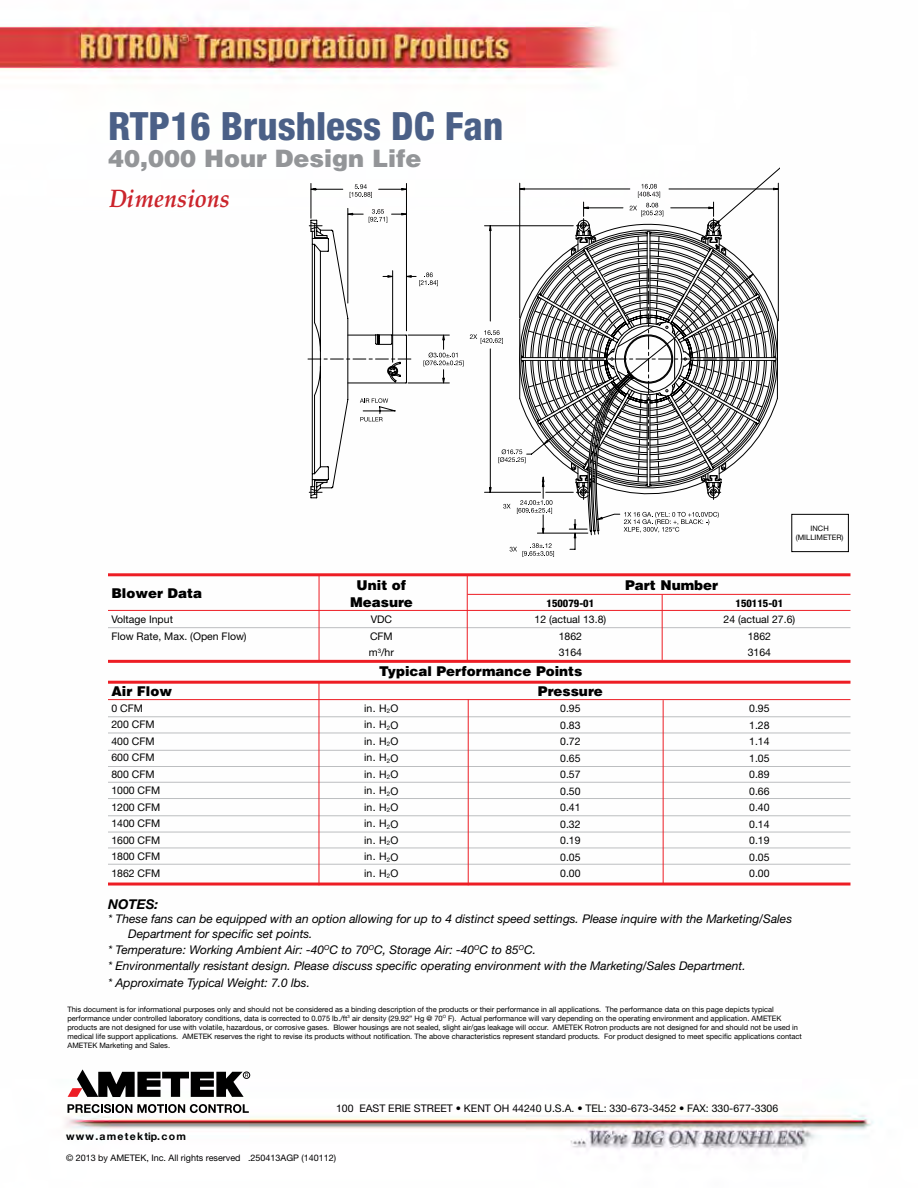
<style>
.page{position:relative;width:918px;height:1188px;background:#fff}
.page>*{position:absolute;margin:0;border:0;box-sizing:border-box;transform-origin:0 0}
.t1{font:800 condensed 39px "Helvetica Neue";color:#4b6087}
.t2{font:900 24px "Helvetica";color:#939598}
.t3{font:italic 700 24px "Palladia";color:#cb242b;scale:.9 1}
.t4{font:900 13.5px "Helvetica";color:#000}
.t5{font:italic 700 13.5px "Helvetica Neue";color:#000}
.t6{font:italic 12px/16.5px "Helvetica Neue";color:#000}
.t7{font:10.5px "Helvetica Neue";color:#000}
.t8{font:800 condensed 10.5px "Helvetica Neue";color:#000}
.t9{font:700 10.5px "Helvetica Neue";letter-spacing:.12em;color:#000}
.t10{font:9px "Helvetica Neue";color:#000}
.t11{font:7.5px/9px "Helvetica Neue";color:#000}
</style>
<div class="page">
<img style="left:0;top:23px;width:874px;height:1127px">
<svg style="left:68px;top:1104px;width:181px;height:9px"></svg>
<div style="left:243px;top:1072px;width:7px;height:7px;border:1px solid #000;border-radius:50%"></div>
<svg style="left:68px;top:1069px;width:180px;height:28px"></svg>
<hr style="left:108px;top:832px;width:742px;height:1px;background:#bcbec0">
<hr style="left:108px;top:848px;width:742px;height:1px;background:#bcbec0">
<hr style="left:108px;top:864px;width:742px;height:1px;background:#bcbec0">
<hr style="left:108px;top:627px;width:742px;height:1px;background:#bcbec0">
<hr style="left:108px;top:573px;width:742px;height:3px;background:#ed1d24">
<hr style="left:108px;top:610px;width:742px;height:1px;background:#ed1d24">
<hr style="left:467px;top:594px;width:383px;height:1px;background:#ed1d24">
<hr style="left:319px;top:575px;width:1px;height:87px;background:#ed1d24">
<hr style="left:467px;top:574px;width:1px;height:86px;background:#ed1d24">
<hr style="left:108px;top:660px;width:742px;height:3px;background:#ed1d24">
<hr style="left:108px;top:716px;width:742px;height:1px;background:#bcbec0">
<hr style="left:108px;top:733px;width:742px;height:1px;background:#bcbec0">
<hr style="left:108px;top:750px;width:742px;height:1px;background:#bcbec0">
<hr style="left:108px;top:766px;width:742px;height:1px;background:#bcbec0">
<hr style="left:108px;top:782px;width:742px;height:1px;background:#bcbec0">
<hr style="left:108px;top:798px;width:742px;height:1px;background:#bcbec0">
<hr style="left:108px;top:815px;width:742px;height:1px;background:#bcbec0">
<hr style="left:108px;top:699px;width:742px;height:1px;background:#ed1d24">
<hr style="left:319px;top:681px;width:1px;height:204px;background:#ed1d24">
<hr style="left:468px;top:699px;width:1px;height:186px;background:#ed1d24">
<hr style="left:108px;top:681px;width:742px;height:3px;background:#ed1d24">
<hr style="left:108px;top:883px;width:742px;height:3px;background:#ed1d24">
<hr style="left:662px;top:594px;width:1px;height:66px;background:#ed1d24">
<hr style="left:663px;top:700px;width:1px;height:185px;background:#ed1d24">
<div style="left:792px;top:514px;width:56px;height:38px;background:#fff"></div>
<div style="left:791px;top:514px;width:58px;height:38px;border:1px solid #000"></div>
<svg style="left:312px;top:498px;width:158px;height:37px"></svg>
<svg style="left:310px;top:220px;width:160px;height:278px"></svg>
<svg style="left:307px;top:183px;width:157px;height:238px"></svg>
<svg style="left:470px;top:164px;width:310px;height:393px"></svg>
<h1 class="t1" style="left:108px;top:102px;width:397px">RTP16 Brushless DC Fan</h1>
<h2 class="t2" style="left:108px;top:142px;width:315px">40,000 Hour Design Life</h2>
<h2 class="t3" style="left:108px;top:183px;width:136px">Dimensions</h2>
<h3 class="t4" style="left:111px;top:584px;width:92px">Blower Data</h3>
<p class="t11" style="left:796px;top:523px;width:49px;text-align:center">INCH (MILLIMETER)</p>
<h3 class="t4" style="left:357px;top:576px;width:51px">Unit of</h3>
<h3 class="t4" style="left:625px;top:576px;width:95px">Part Number</h3>
<h3 class="t4" style="left:350px;top:593px;width:64px">Measure</h3>
<h3 class="t8" style="left:547px;top:596px;width:49px">150079-01</h3>
<h3 class="t8" style="left:736px;top:596px;width:49px">150115-01</h3>
<h3 class="t7" style="left:111px;top:613px;width:63px">Voltage Input</h3>
<h3 class="t7" style="left:371px;top:613px;width:23px">VDC</h3>
<h3 class="t7" style="left:534px;top:613px;width:73px">12 (actual 13.8)</h3>
<h3 class="t7" style="left:723px;top:613px;width:73px">24 (actual 27.6)</h3>
<h3 class="t7" style="left:111px;top:630px;width:137px">Flow Rate, Max. (Open Flow)</h3>
<h3 class="t7" style="left:370px;top:630px;width:24px">CFM</h3>
<h3 class="t7" style="left:559px;top:630px;width:25px">1862</h3>
<h3 class="t7" style="left:748px;top:630px;width:25px">1862</h3>
<h3 class="t7" style="left:369px;top:646px;width:27px">m<sup>3</sup>/hr</h3>
<h3 class="t7" style="left:559px;top:646px;width:25px">3164</h3>
<h3 class="t7" style="left:748px;top:646px;width:25px">3164</h3>
<h3 class="t4" style="left:379px;top:662px;width:205px">Typical Performance Points</h3>
<h3 class="t4" style="left:111px;top:682px;width:62px">Air Flow</h3>
<h3 class="t4" style="left:538px;top:682px;width:66px">Pressure</h3>
<h3 class="t7" style="left:111px;top:702px;width:33px">0 CFM</h3>
<h3 class="t7" style="left:364px;top:702px;width:36px">in. H<sub>2</sub>O</h3>
<h3 class="t7" style="left:560px;top:702px;width:22px">0.95</h3>
<h3 class="t7" style="left:749px;top:702px;width:22px">0.95</h3>
<h3 class="t7" style="left:111px;top:719px;width:45px">200 CFM</h3>
<h3 class="t7" style="left:364px;top:719px;width:36px">in. H<sub>2</sub>O</h3>
<h3 class="t7" style="left:560px;top:719px;width:22px">0.83</h3>
<h3 class="t7" style="left:749px;top:719px;width:22px">1.28</h3>
<h3 class="t7" style="left:111px;top:735px;width:45px">400 CFM</h3>
<h3 class="t7" style="left:364px;top:735px;width:36px">in. H<sub>2</sub>O</h3>
<h3 class="t7" style="left:560px;top:735px;width:22px">0.72</h3>
<h3 class="t7" style="left:749px;top:735px;width:22px">1.14</h3>
<h3 class="t7" style="left:111px;top:752px;width:45px">600 CFM</h3>
<h3 class="t7" style="left:364px;top:752px;width:36px">in. H<sub>2</sub>O</h3>
<h3 class="t7" style="left:560px;top:752px;width:22px">0.65</h3>
<h3 class="t7" style="left:749px;top:752px;width:22px">1.05</h3>
<h3 class="t7" style="left:111px;top:768px;width:45px">800 CFM</h3>
<h3 class="t7" style="left:364px;top:768px;width:36px">in. H<sub>2</sub>O</h3>
<h3 class="t7" style="left:560px;top:768px;width:22px">0.57</h3>
<h3 class="t7" style="left:749px;top:768px;width:22px">0.89</h3>
<h3 class="t7" style="left:111px;top:785px;width:51px">1000 CFM</h3>
<h3 class="t7" style="left:364px;top:785px;width:36px">in. H<sub>2</sub>O</h3>
<h3 class="t7" style="left:560px;top:785px;width:22px">0.50</h3>
<h3 class="t7" style="left:749px;top:785px;width:22px">0.66</h3>
<h3 class="t7" style="left:111px;top:801px;width:51px">1200 CFM</h3>
<h3 class="t7" style="left:364px;top:801px;width:36px">in. H<sub>2</sub>O</h3>
<h3 class="t7" style="left:560px;top:801px;width:22px">0.41</h3>
<h3 class="t7" style="left:749px;top:801px;width:22px">0.40</h3>
<h3 class="t7" style="left:111px;top:818px;width:51px">1400 CFM</h3>
<h3 class="t7" style="left:364px;top:818px;width:36px">in. H<sub>2</sub>O</h3>
<h3 class="t7" style="left:560px;top:818px;width:22px">0.32</h3>
<h3 class="t7" style="left:749px;top:818px;width:22px">0.14</h3>
<h3 class="t7" style="left:111px;top:834px;width:51px">1600 CFM</h3>
<h3 class="t7" style="left:364px;top:834px;width:36px">in. H<sub>2</sub>O</h3>
<h3 class="t7" style="left:560px;top:834px;width:22px">0.19</h3>
<h3 class="t7" style="left:749px;top:834px;width:22px">0.19</h3>
<h3 class="t7" style="left:111px;top:851px;width:51px">1800 CFM</h3>
<h3 class="t7" style="left:364px;top:851px;width:36px">in. H<sub>2</sub>O</h3>
<h3 class="t7" style="left:560px;top:851px;width:22px">0.05</h3>
<h3 class="t7" style="left:749px;top:851px;width:22px">0.05</h3>
<h3 class="t7" style="left:111px;top:867px;width:51px">1862 CFM</h3>
<h3 class="t7" style="left:364px;top:867px;width:36px">in. H<sub>2</sub>O</h3>
<h3 class="t7" style="left:560px;top:867px;width:22px">0.00</h3>
<h3 class="t7" style="left:749px;top:867px;width:22px">0.00</h3>
<h3 class="t5" style="left:108px;top:896px;width:52px">NOTES:</h3>
<h3 class="t6" style="left:128px;top:912px;width:665px;line-height:14.2px;text-indent:-20px">* These fans can be equipped with an option allowing for up to 4 distinct speed settings. Please inquire with the Marketing/Sales<br>Department for specific set points.</h3>
<p class="t6" style="left:108px;top:941px;width:639px">* Temperature: Working Ambient Air: -40<sup>O</sup>C to 70<sup>O</sup>C, Storage Air: -40<sup>O</sup>C to 85<sup>O</sup>C.<br>* Environmentally resistant design. Please discuss specific operating environment with the Marketing/Sales Department. * Approximate Typical Weight: 7.0 lbs.</p>
<p class="t11" style="left:68px;top:1005px;width:736px">This document is for informational purposes only and should not be considered as a binding description of the products or their performance in all applications. The performance data on this page depicts typical performance under controlled laboratory conditions, data is corrected to 0.075 lb./ft<sup>3</sup> air density (29.92” Hg @ 70<sup>O</sup> F). Actual performance will vary depending on the operating environment and application. AMETEK products are not designed for use with volatile, hazardous, or corrosive gases. Blower housings are not sealed, slight air/gas leakage will occur. AMETEK Rotron products are not designed for and should not be used in medical life support applications. AMETEK reserves the right to revise its products without notification. The above characteristics represent standard products. For product designed to meet specific applications contact AMETEK Marketing and Sales.</p>
<h3 class="t7" style="left:336px;top:1102px;width:444px">100 EAST ERIE STREET • KENT OH 44240 U.S.A. • TEL: 330-673-3452 • FAX: 330-677-3306</h3>
<h3 class="t9" style="left:66px;top:1129px;width:121px">www.ametektip.com</h3>
<p class="t10" style="left:66px;top:1153px;width:272px">© 2013 by AMETEK, Inc. All rights reserved .250413AGP (140112)</p>
</div>
